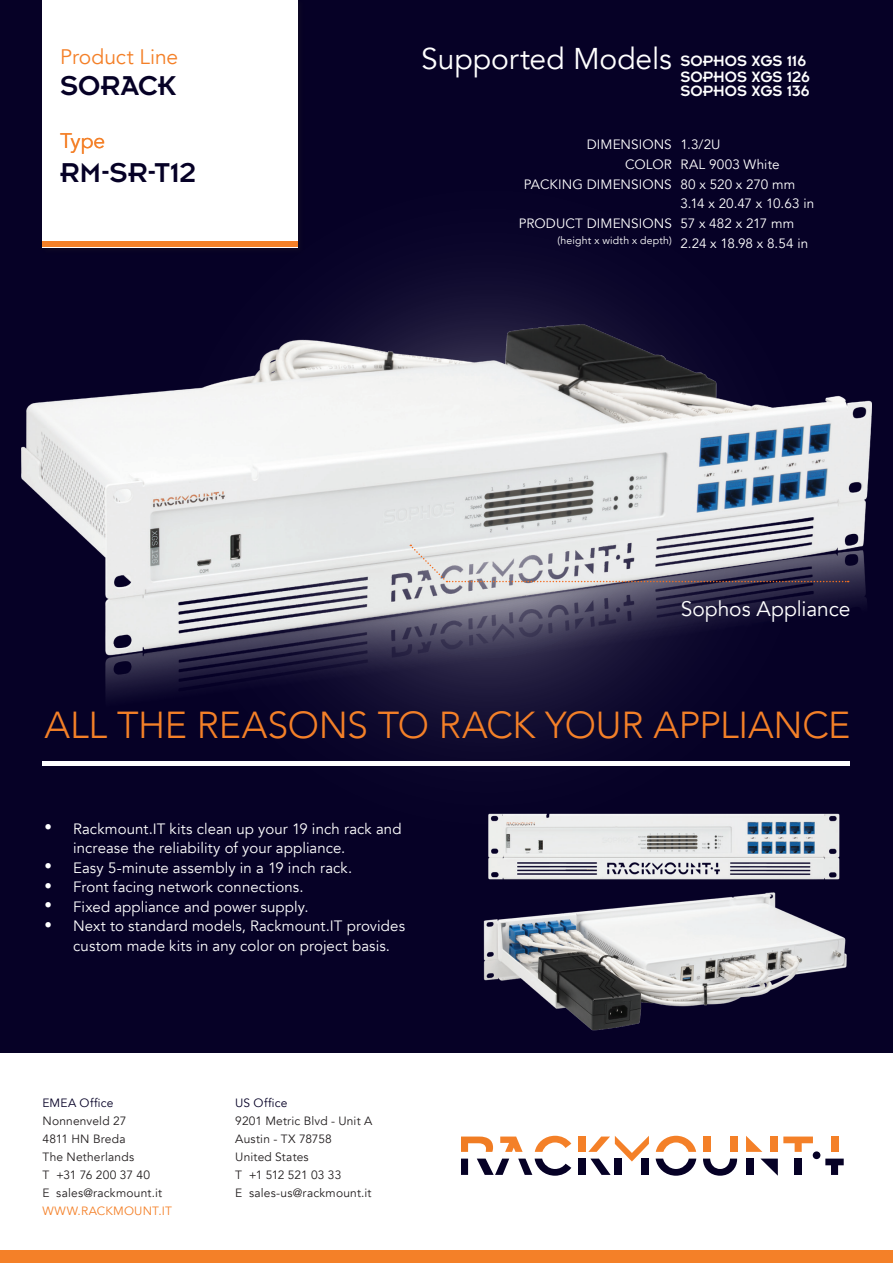
<style>
.page{position:relative;width:893px;height:1263px;background:#fff}
.page>*{position:absolute;margin:0;border:0;box-sizing:border-box;transform-origin:0 0}
.t1{font:300 37.5px "Avenir";letter-spacing:-.01em;color:#f48028}
.t2{font:30px "Avenir";letter-spacing:-.005em;color:#fff}
.t3{font:30px "Insignia";color:#060126}
.t4{font:21px "Avenir";color:#f48028}
.t5{font:21px "Avenir";letter-spacing:-.005em;color:#fff}
.t6{font:16.5px/30.8px "Insignia";letter-spacing:-.005em;color:#fff}
.t7{font:15px/19.5px "Avenir";letter-spacing:.005em;color:#fff;text-align:justify}
.t8{font:13.5px/19.8px "Avenir";letter-spacing:.005em;color:#fff}
.t9{font:12px/18px "Avenir";letter-spacing:.015em;color:#231f20}
.t10{font:12px "Avenir";letter-spacing:.025em;color:#060126}
.t11{font:12px "Avenir";letter-spacing:.015em;color:#f48028}
.t12{font:10.5px "Avenir";letter-spacing:.02em;color:#fff}
</style>
<div class="page">
<div style="left:0;top:0;width:893px;height:1053px;background:#060126"></div>
<hr style="left:43px;top:761px;width:807px;height:4px;background:#fff">
<div style="left:41px;top:0;width:264px;height:255px;background:#231f20;opacity:.25"></div>
<div style="left:43px;top:0;width:255px;height:247px;background:#fff"></div>
<svg style="left:535px;top:1136px;width:36px;height:16px"></svg>
<div style="left:579px;top:1158px;width:7px;height:17px;background:#060126"></div>
<div style="left:579px;top:1136px;width:7px;height:16px;background:#f48028"></div>
<svg style="left:656px;top:1136px;width:40px;height:16px"></svg>
<svg style="left:656px;top:1158px;width:40px;height:18px"></svg>
<div style="left:703px;top:1136px;width:7px;height:16px;background:#f48028"></div>
<svg style="left:703px;top:1158px;width:34px;height:18px"></svg>
<div style="left:730px;top:1136px;width:7px;height:16px;background:#f48028"></div>
<div style="left:746px;top:1158px;width:7px;height:17px;background:#060126"></div>
<div style="left:771px;top:1136px;width:7px;height:16px;background:#f48028"></div>
<svg style="left:760px;top:1158px;width:18px;height:18px"></svg>
<svg style="left:746px;top:1136px;width:16px;height:16px"></svg>
<div style="left:795px;top:1158px;width:7px;height:17px;background:#060126"></div>
<svg style="left:783px;top:1136px;width:30px;height:16px"></svg>
<svg style="left:518px;top:1158px;width:53px;height:18px"></svg>
<svg style="left:500px;top:1136px;width:23px;height:16px"></svg>
<svg style="left:477px;top:1158px;width:32px;height:17px"></svg>
<svg style="left:461px;top:1136px;width:32px;height:16px"></svg>
<svg style="left:588px;top:1136px;width:61px;height:39px"></svg>
<svg style="left:461px;top:1158px;width:7px;height:17px"></svg>
<div style="left:831px;top:1136px;width:7px;height:16px;background:#f48028"></div>
<svg style="left:825px;top:1158px;width:19px;height:17px"></svg>
<div style="left:813px;top:1151px;width:7px;height:8px;background:#060126;border-radius:50%"></div>
<div style="left:0;top:1250px;width:893px;height:13px;background:#f48028"></div>
<div style="left:43px;top:241px;width:255px;height:6px;background:#f48028"></div>
<img style="left:22px;top:324px;width:849px;height:384px">
<svg style="left:410px;top:545px;width:439px;height:38px;background:#afacb4"></svg>
<img style="left:488px;top:813px;width:352px;height:67px">
<img style="left:483px;top:892px;width:364px;height:139px">
<h3 class="t4" style="left:60px;top:44px;width:120px">Product Line</h3>
<h2 class="t2" style="left:421px;top:41px;width:252px">Supported Models</h2>
<h2 class="t3" style="left:60px;top:71px;width:117px">SORACK</h2>
<p class="t6" style="left:680px;top:45px;width:131px">SOPHOS XGS 116<br>SOPHOS XGS 136</p>
<p class="t6" style="left:680px;top:61px;width:131px">SOPHOS XGS 126</p>
<h3 class="t4" style="left:60px;top:129px;width:47px">Type</h3>
<h2 class="t3" style="left:60px;top:157px;width:137px">RM-SR-T12</h2>
<p class="t8" style="left:587px;top:134px;width:87px;text-align:right">DIMENSIONS<br>COLOR</p>
<p class="t8" style="left:524px;top:175px;width:149px">PACKING DIMENSIONS</p>
<p class="t8" style="left:519px;top:214px;width:155px">PRODUCT DIMENSIONS</p>
<p class="t12" style="left:557px;top:234px;width:116px">(height x width x depth)</p>
<p class="t8" style="left:680px;top:135px;width:135px">1.3/2U<br>RAL 9003 White<br>80 x 520 x 270 mm<br>3.14 x 20.47 x 10.63 in</p>
<p class="t8" style="left:680px;top:214px;width:129px">57 x 482 x 217 mm<br>2.24 x 18.98 x 8.54 in</p>
<h3 class="t5" style="left:681px;top:596px;width:171px">Sophos Appliance</h3>
<h1 class="t1" style="left:45px;top:703px;width:807px">ALL THE REASONS TO RACK YOUR APPLIANCE</h1>
<p class="t7" style="left:45px;top:817px;width:9px">•</p>
<p class="t7" style="left:45px;top:856px;width:9px">• • • •</p>
<p class="t7" style="left:73px;top:819px;width:333px;text-align:left">Rackmount.IT kits clean up your 19 inch rack and increase the reliability of your appliance.<br>Easy 5-minute assembly in a 19 inch rack.<br>Front facing network connections.<br>Fixed appliance and power supply.<br>Next to standard models, Rackmount.IT provides custom made kits in any color on project basis.</p>
<p class="t10" style="left:43px;top:1096px;width:72px">EMEA Office</p>
<p class="t9" style="left:43px;top:1112px;width:121px">Nonnenveld 27<br>4811 HN Breda<br>The Netherlands<br>T +31 76 200 37 40<br>E sales@rackmount.it</p>
<p class="t11" style="left:43px;top:1204px;width:131px">WWW.RACKMOUNT.IT</p>
<p class="t10" style="left:235px;top:1096px;width:54px">US Office</p>
<p class="t9" style="left:235px;top:1112px;width:138px">9201 Metric Blvd - Unit A<br>Austin - TX 78758<br>United States<br>T +1 512 521 03 33<br>E sales-us@rackmount.it</p>
</div>
